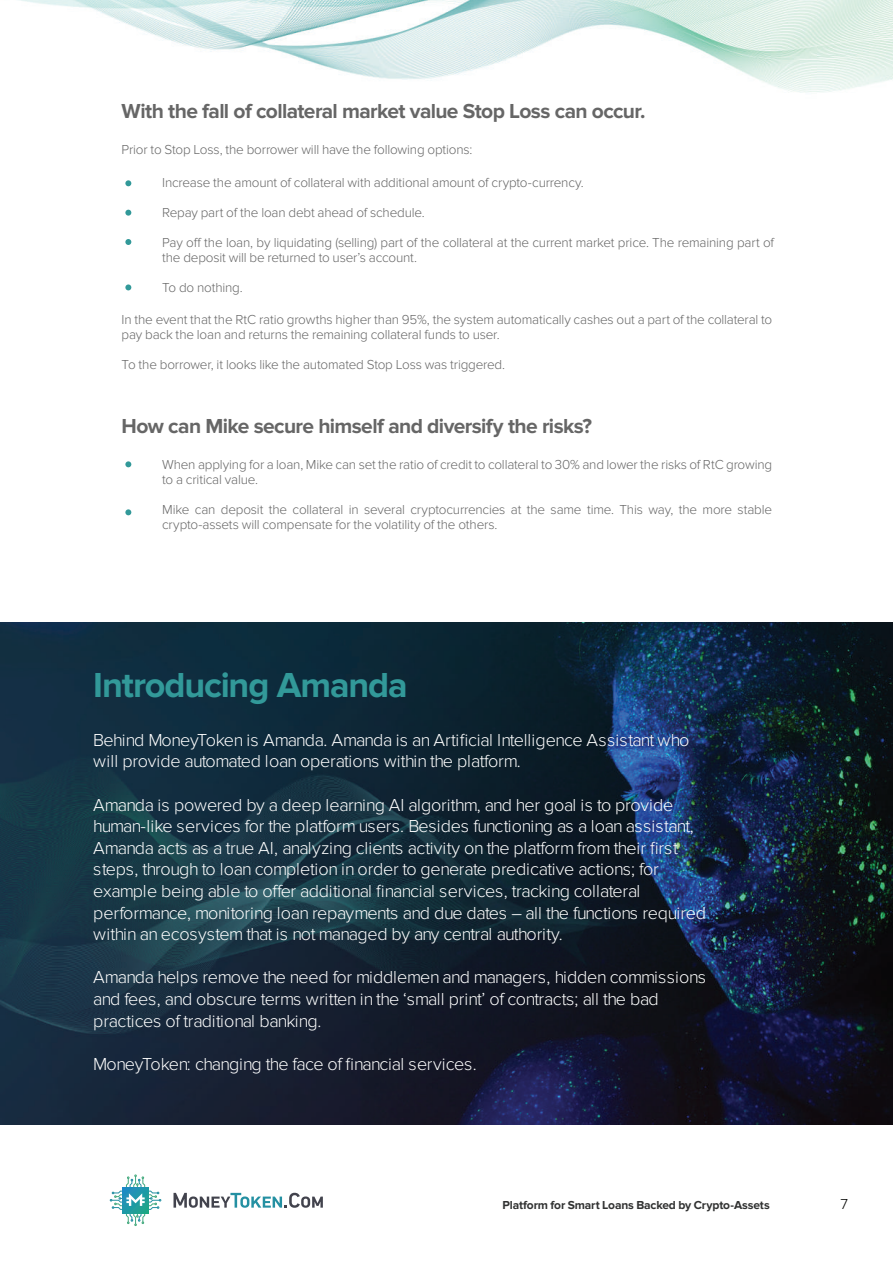
<style>
.page{position:relative;width:893px;height:1263px;background:#fff}
.page>*{position:absolute;margin:0;border:0;box-sizing:border-box;transform-origin:0 0}
.t1{font:700 36px "Proxima Nova";letter-spacing:-.03em;color:#329999}
.t2{font:700 21px "Proxima Nova";letter-spacing:-.03em;color:#666}
.t3{font:300 18px/21.6px "Proxima Nova";letter-spacing:-.015em;color:#fff}
.t4{font:300 15px "Proxima Nova";color:#040503}
.t5{font:300 13.5px/15px "Proxima Nova";letter-spacing:-.015em;color:#666}
.t6{font:700 12px "Proxima Nova";letter-spacing:-.01em;color:#313232}
</style>
<div class="page">
<img style="left:19px;top:0;width:874px;height:93px">
<img style="left:0;top:622px;width:893px;height:503px">
<svg style="left:125px;top:461px;width:6px;height:6px"></svg>
<svg style="left:125px;top:509px;width:6px;height:6px"></svg>
<svg style="left:125px;top:180px;width:6px;height:6px"></svg>
<svg style="left:125px;top:210px;width:6px;height:6px"></svg>
<svg style="left:125px;top:239px;width:6px;height:6px"></svg>
<svg style="left:125px;top:284px;width:6px;height:6px"></svg>
<svg style="left:110px;top:1174px;width:51px;height:52px"></svg>
<svg style="left:174px;top:1193px;width:149px;height:15px"></svg>
<p class="t2" style="left:122px;top:99px;width:525px">With the fall of collateral market value Stop Loss can occur.</p>
<p class="t5" style="left:122px;top:142px;width:352px">Prior to Stop Loss, the borrower will have the following options:</p>
<p class="t5" style="left:162px;top:175px;width:423px">Increase the amount of collateral with additional amount of crypto-currency.</p>
<p class="t5" style="left:162px;top:205px;width:264px">Repay part of the loan debt ahead of schedule.</p>
<p class="t5" style="left:162px;top:235px;width:613px">Pay off the loan, by liquidating (selling) part of the collateral at the current market price. The remaining part of the deposit will be returned to user’s account.</p>
<p class="t5" style="left:162px;top:280px;width:82px">To do nothing.</p>
<p class="t5" style="left:122px;top:312px;width:652px">In the event that the RtC ratio growths higher than 95%, the system automatically cashes out a part of the collateral to pay back the loan and returns the remaining collateral funds to user.</p>
<p class="t5" style="left:122px;top:357px;width:385px">To the borrower, it looks like the automated Stop Loss was triggered.</p>
<p class="t2" style="left:122px;top:414px;width:472px">How can Mike secure himself and diversify the risks?</p>
<p class="t5" style="left:162px;top:457px;width:612px">When applying for a loan, Mike can set the ratio of credit to collateral to 30% and lower the risks of RtC growing to a critical value.</p>
<p class="t5" style="left:162px;top:502px;width:612px">Mike can deposit the collateral in several cryptocurrencies at the same time. This way, the more stable crypto-assets will compensate for the volatility of the others.</p>
<h1 class="t1" style="left:93px;top:664px;width:316px">Introducing Amanda</h1>
<p class="t3" style="left:93px;top:729px;width:598px">Behind MoneyToken is Amanda. Amanda is an Artificial Intelligence Assistant who will provide automated loan operations within the platform.</p>
<p class="t3" style="left:93px;top:794px;width:614px">Amanda is powered by a deep learning AI algorithm, and her goal is to provide human-like services for the platform users. Besides functioning as a loan assistant, Amanda acts as a true AI, analyzing clients activity on the platform from their first steps, through to loan completion in order to generate predicative actions; for example being able to offer additional financial services, tracking collateral performance, monitoring loan repayments and due dates – all the functions required within an ecosystem that is not managed by any central authority.</p>
<p class="t3" style="left:93px;top:967px;width:614px">Amanda helps remove the need for middlemen and managers, hidden commissions and fees, and obscure terms written in the ‘small print’ of contracts; all the bad practices of traditional banking.</p>
<p class="t3" style="left:93px;top:1053px;width:385px">MoneyToken: changing the face of financial services.</p>
<p class="t6" style="left:503px;top:1198px;width:269px">Platform for Smart Loans Backed by Crypto-Assets</p>
<p class="t4" style="left:840px;top:1195px;width:9px">7</p>
</div>
